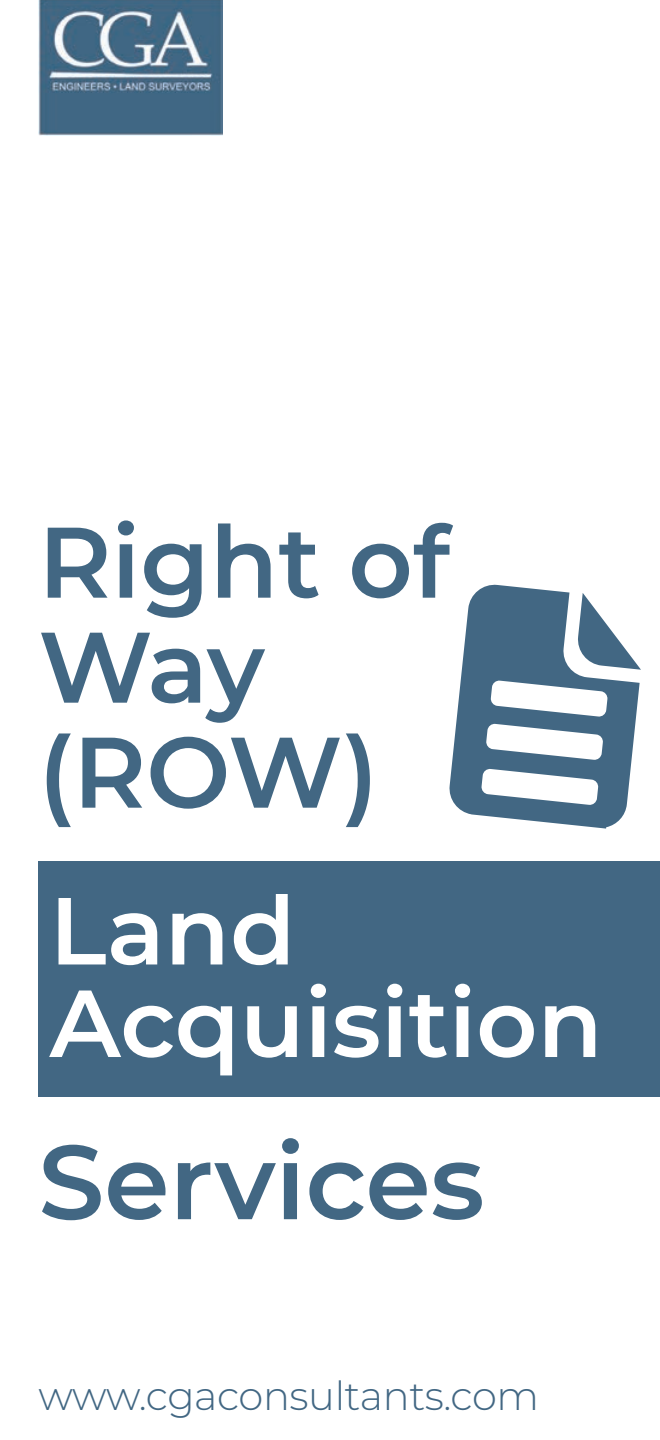
<style>
.page{position:relative;width:660px;height:1440px;background:#fff}
.page>*{position:absolute;margin:0;border:0;box-sizing:border-box;transform-origin:0 0}
.t1{font:600 105px "Montserrat";color:#426783}
.t2{font:600 100px/105px "Montserrat";color:#426783}
.t3{font:600 95px/92.5px "Montserrat";color:#fff}
.t4{font:300 40px "Montserrat";letter-spacing:-.01em;color:#426783}
</style>
<div class="page">
<svg style="left:449px;top:584px;width:191px;height:245px;fill:#426783"></svg>
<img style="left:38px;top:0;width:185px;height:136px">
<div style="left:38px;top:861px;width:622px;height:235px;background:#426783"></div>
<h2 class="t2" style="left:38px;top:505px;width:413px">Right of<br>Way (ROW)</h2>
<h3 class="t3" style="left:50px;top:880px;width:554px">Land<br>Acquisition</h3>
<h1 class="t1" style="left:38px;top:1107px;width:448px">Services</h1>
<p class="t4" style="left:38px;top:1368px;width:502px">www.cgaconsultants.com</p>
</div>
